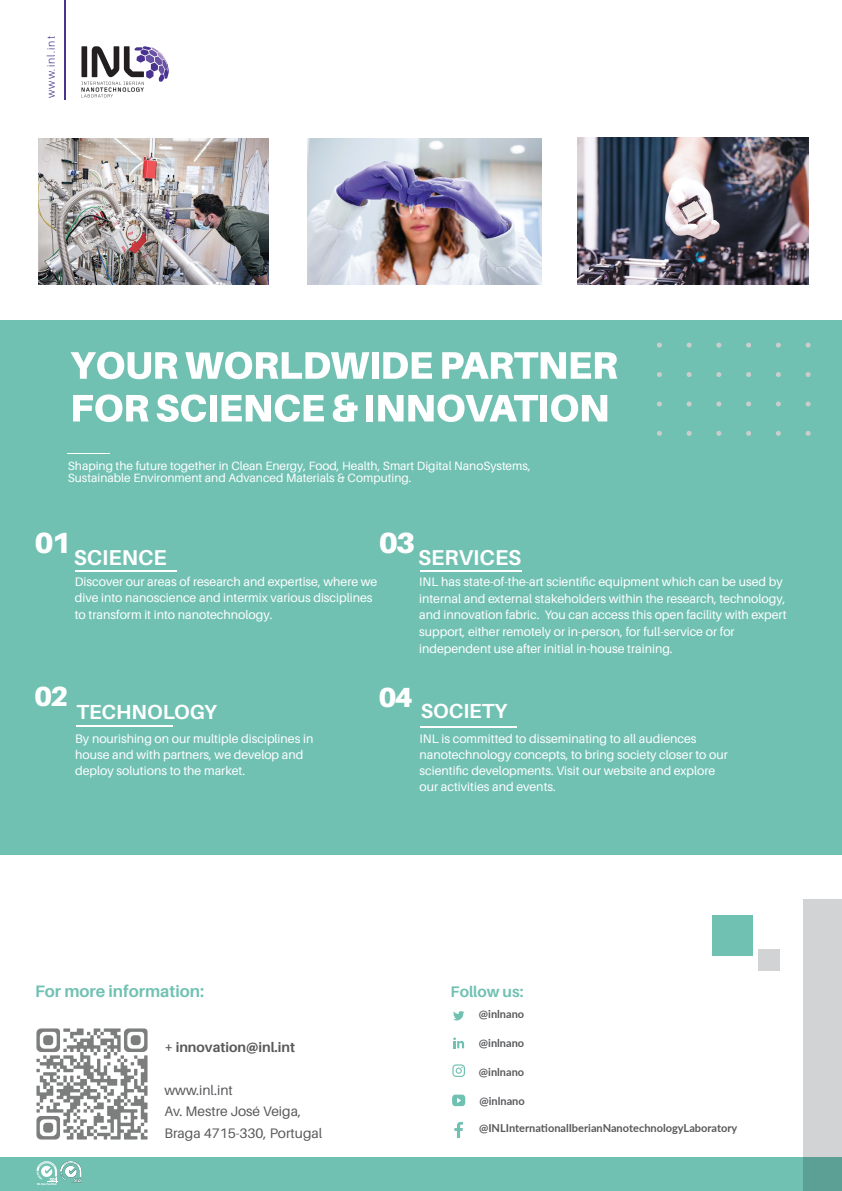
<style>
.page{position:relative;width:842px;height:1191px;background:#fff}
.page>*{position:absolute;margin:0;border:0;box-sizing:border-box;transform-origin:0 0}
.t1{font:700 21.5px "Aileron";color:#fff}
.t2{font:700 20.38px "Aileron";color:#fff}
.t3{font:700 16.52px "Aileron";color:#71c1b3}
.t4{font:700 15.34px "Aileron";color:#71c1b3}
.t5{font:13.78px/21.4px "Aileron";color:#58595b}
.t6{font:700 13.78px "Aileron";color:#58595b}
.t7{font:12.4px/16.7px "Aileron";color:#fff}
.t8{font:12px/12px "Aileron";color:#fff}
.t9{font:700 11.02px "Lato";color:#58595b}
.t10{font:300 10.86px "Aileron";letter-spacing:.1em;color:#49338f}
.t11{font:700 condensed 2.78px "Helvetica Neue";color:#fff}
</style>
<div class="page">
<div style="left:0;top:1156px;width:842px;height:35px;background:#71c1b3"></div>
<div style="left:0;top:321px;width:842px;height:534px;background:#71c1b3"></div>
<svg style="left:81px;top:46px;width:88px;height:51px"></svg>
<hr style="left:64px;top:0;width:1px;height:100px;background:#49338f">
<hr style="left:75px;top:570px;width:102px;height:1px;background:#fff">
<hr style="left:76px;top:725px;width:97px;height:1px;background:#fff">
<div style="left:712px;top:915px;width:41px;height:41px;background:#71c1b3"></div>
<div style="left:759px;top:949px;width:21px;height:21px;background:#d1d3d4"></div>
<hr style="left:420px;top:570px;width:102px;height:2px;background:#fff">
<hr style="left:421px;top:726px;width:96px;height:1px;background:#fff">
<svg style="left:806px;top:431px;width:4px;height:5px"></svg>
<svg style="left:806px;top:401px;width:4px;height:5px"></svg>
<svg style="left:806px;top:372px;width:4px;height:5px"></svg>
<svg style="left:806px;top:342px;width:4px;height:5px"></svg>
<svg style="left:776px;top:431px;width:5px;height:5px"></svg>
<svg style="left:776px;top:401px;width:5px;height:5px"></svg>
<svg style="left:776px;top:372px;width:5px;height:5px"></svg>
<svg style="left:776px;top:342px;width:5px;height:5px"></svg>
<svg style="left:746px;top:431px;width:5px;height:5px"></svg>
<svg style="left:746px;top:401px;width:5px;height:5px"></svg>
<svg style="left:746px;top:372px;width:5px;height:5px"></svg>
<svg style="left:746px;top:342px;width:5px;height:5px"></svg>
<svg style="left:716px;top:431px;width:5px;height:5px"></svg>
<svg style="left:716px;top:401px;width:5px;height:5px"></svg>
<svg style="left:716px;top:372px;width:5px;height:5px"></svg>
<svg style="left:716px;top:342px;width:5px;height:5px"></svg>
<svg style="left:687px;top:431px;width:5px;height:5px"></svg>
<svg style="left:687px;top:401px;width:5px;height:5px"></svg>
<svg style="left:687px;top:372px;width:5px;height:5px"></svg>
<svg style="left:687px;top:342px;width:5px;height:5px"></svg>
<svg style="left:657px;top:431px;width:5px;height:5px"></svg>
<svg style="left:657px;top:401px;width:5px;height:5px"></svg>
<svg style="left:657px;top:372px;width:5px;height:5px"></svg>
<svg style="left:657px;top:342px;width:5px;height:5px"></svg>
<div style="left:803px;top:898px;width:39px;height:293px;background:#d1d3d4"></div>
<svg style="left:453px;top:1011px;width:11px;height:9px"></svg>
<svg style="left:453px;top:1037px;width:11px;height:11px"></svg>
<img style="left:307px;top:139px;width:234px;height:145px">
<img style="left:38px;top:138px;width:230px;height:146px">
<img style="left:577px;top:138px;width:231px;height:146px">
<svg style="left:452px;top:1064px;width:13px;height:13px"></svg>
<svg style="left:454px;top:1121px;width:9px;height:17px"></svg>
<svg style="left:452px;top:1094px;width:13px;height:12px"></svg>
<img style="left:36px;top:1028px;width:112px;height:112px">
<hr style="left:67px;top:453px;width:43px;height:1px;background:#fff">
<svg style="left:71px;top:352px;width:107px;height:27px"></svg>
<svg style="left:185px;top:352px;width:184px;height:27px"></svg>
<div style="left:372px;top:352px;width:7px;height:27px;background:#fff"></div>
<svg style="left:383px;top:352px;width:49px;height:27px"></svg>
<svg style="left:442px;top:352px;width:175px;height:27px"></svg>
<svg style="left:73px;top:394px;width:76px;height:28px"></svg>
<svg style="left:157px;top:394px;width:49px;height:28px"></svg>
<div style="left:210px;top:395px;width:7px;height:26px;background:#fff"></div>
<svg style="left:221px;top:394px;width:103px;height:28px"></svg>
<svg style="left:333px;top:394px;width:25px;height:28px"></svg>
<div style="left:366px;top:395px;width:7px;height:26px;background:#fff"></div>
<svg style="left:378px;top:394px;width:160px;height:28px"></svg>
<div style="left:540px;top:395px;width:7px;height:26px;background:#fff"></div>
<svg style="left:551px;top:394px;width:56px;height:28px"></svg>
<img style="left:61px;top:1161px;width:21px;height:21px">
<svg style="left:37px;top:1161px;width:21px;height:21px"></svg>
<p class="t10" style="left:45px;top:98px;width:63px;rotate:-90deg">www.inl.int</p>
<p class="t8" style="left:68px;top:460px;width:464px">Shaping the future together in Clean Energy, Food, Health, Smart Digital NanoSystems,<br>Sustainable Environment and Advanced Materials &amp; Computing.</p>
<h1 class="t1" style="left:35px;top:545px;width:134px"><sup>01</sup>SCIENCE</h1>
<p class="t7" style="left:75px;top:573px;width:304px">Discover our areas of research and expertise, where we dive into nanoscience and intermix various disciplines to transform it into nanotechnology.</p>
<h1 class="t1" style="left:379px;top:545px;width:144px"><sup>03</sup>SERVICES</h1>
<p class="t7" style="left:419px;top:573px;width:369px">INL has state-of-the-art scientific equipment which can be used by internal and external stakeholders within the research, technology, and innovation fabric. You can access this open facility with expert support, either remotely or in-person, for full-service or for independent use after initial in-house training.</p>
<h2 class="t2" style="left:378px;top:700px;width:130px"><sup>04</sup> SOCIETY</h2>
<p class="t7" style="left:419px;top:731px;width:310px;line-height:15.9px">INL is committed to disseminating to all audiences nanotechnology concepts, to bring society closer to our scientific developments. Visit our website and explore our activities and events.</p>
<h2 class="t2" style="left:34px;top:700px;width:185px"><sup>02</sup> TECHNOLOGY</h2>
<p class="t7" style="left:75px;top:731px;width:240px;line-height:15.9px">By nourishing on our multiple disciplines in house and with partners, we develop and deploy solutions to the market.</p>
<h3 class="t3" style="left:35px;top:982px;width:171px">For more information:</h3>
<p class="t11" style="left:37px;top:1182px;width:21px">INL User Facilities</p>
<p class="t6" style="left:164px;top:1039px;width:132px">+ innovation@inl.int</p>
<p class="t5" style="left:164px;top:1079px;width:159px">www.inl.int<br>Av. Mestre José Veiga,<br>Braga 4715-330, Portugal</p>
<p class="t4" style="left:451px;top:983px;width:74px">Follow us:</p>
<p class="t9" style="left:479px;top:1006px;width:47px">@inlnano</p>
<p class="t9" style="left:479px;top:1035px;width:47px">@inlnano</p>
<p class="t9" style="left:479px;top:1064px;width:47px">@inlnano</p>
<p class="t9" style="left:479px;top:1092px;width:47px">@inlnano</p>
<p class="t9" style="left:479px;top:1120px;width:260px">@INLInternationalIberianNanotechnologyLaboratory</p>
</div>
